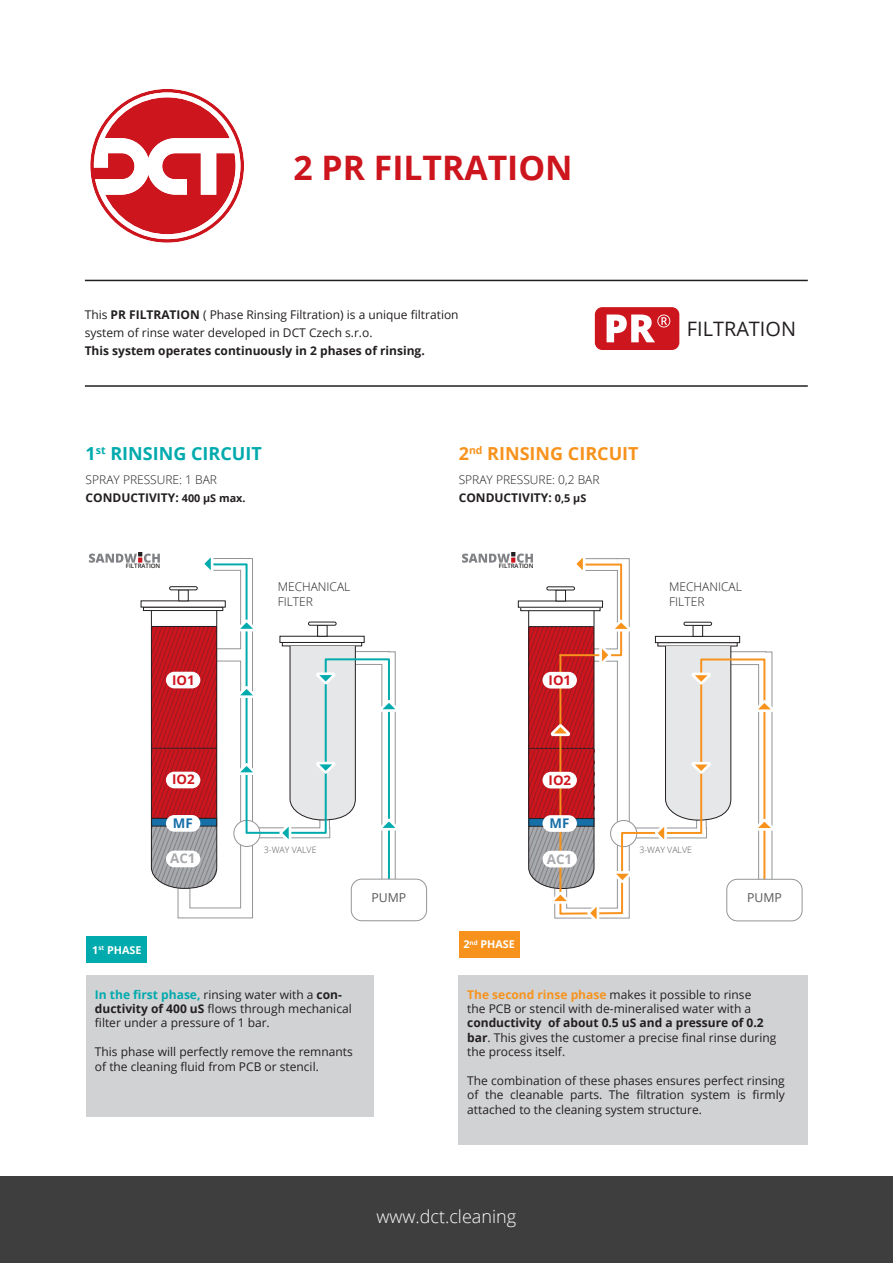
<style>
.page{position:relative;width:893px;height:1263px;background:#fff}
.page>*{position:absolute;margin:0;border:0;box-sizing:border-box;transform-origin:0 0}
.t1{font:700 33.75px "Open Sans";color:#cd151d}
.t2{font:19.95px "Open Sans";color:#231f20}
.t3{font:700 18px "Open Sans";color:#00aaad}
.t4{font:700 18px "Open Sans";color:#f7931d}
.t5{font:300 18px "Open Sans";color:#fff}
.t6{font:700 13.35px "Open Sans";color:#cd151d}
.t7{font:700 13.35px "Open Sans";color:#a8a9ad}
.t8{font:700 13.35px "Open Sans";color:#166fa7}
.t9{font:12.3px "Open Sans";color:#57585a}
.t10{font:12px/14.4px "Open Sans";color:#231f20}
.t11{font:300 12px/18px "Open Sans";color:#231f20}
.t12{font:700 12px "Open Sans";color:#231f20}
.t13{font:700 10.8px "Open Sans";color:#fff}
.t14{font:300 8.85px "Open Sans";color:#57585a}
.t15{font:600 6px "Open Sans";color:#231f20}
.s1{font-weight:700}
.s2{font-weight:700;font-size:10.8px}
.s3{font-weight:700;color:#00aaad}
.s4{font-style:inherit}
.s5{font-weight:700;color:#f7931d}
</style>
<div class="page">
<div style="left:0;top:1177px;width:893px;height:86px;background:#3e3e3f"></div>
<svg style="left:178px;top:558px;width:75px;height:360px"></svg>
<div style="left:234px;top:820px;width:26px;height:26px;background:#fff;border-radius:50%"></div>
<div style="left:234px;top:820px;width:26px;height:27px;border:1px solid #939598;border-radius:50%"></div>
<svg style="left:246px;top:563px;width:119px;height:323px"></svg>
<svg style="left:236px;top:616px;width:23px;height:17px"></svg>
<svg style="left:236px;top:682px;width:23px;height:17px"></svg>
<svg style="left:236px;top:759px;width:23px;height:17px"></svg>
<svg style="left:199px;top:557px;width:48px;height:18px"></svg>
<svg style="left:277px;top:645px;width:124px;height:240px"></svg>
<div style="left:143px;top:607px;width:80px;height:4px;border:1px solid #231f20"></div>
<div style="left:141px;top:601px;width:84px;height:6px;background:#fff"></div>
<div style="left:179px;top:590px;width:9px;height:11px;background:#fff"></div>
<div style="left:178px;top:589px;width:11px;height:12px;border:1px solid #231f20"></div>
<div style="left:169px;top:586px;width:29px;height:4px;border:1px solid #231f20;border-radius:2px"></div>
<svg style="left:151px;top:610px;width:66px;height:279px;background:#b74349"></svg>
<div style="left:152px;top:818px;width:65px;height:8px;background:#166fa7"></div>
<div style="left:151px;top:818px;width:66px;height:8px;border:1px solid #231f20"></div>
<div style="left:166px;top:851px;width:34px;height:16px;background:#fff;border-radius:8px"></div>
<div style="left:166px;top:815px;width:34px;height:17px;background:#fff;border-radius:8px"></div>
<div style="left:166px;top:672px;width:34px;height:16px;background:#fff;border-radius:8px"></div>
<div style="left:166px;top:772px;width:34px;height:16px;background:#fff;border-radius:8px"></div>
<div style="left:351px;top:879px;width:76px;height:42px;background:#fff;border-radius:11px"></div>
<div style="left:351px;top:879px;width:76px;height:42px;border:1px solid #939598;border-radius:11px"></div>
<div style="left:86px;top:936px;width:61px;height:26px;background:#00aaad"></div>
<div style="left:655px;top:636px;width:85px;height:7px;border:1px solid #231f20"></div>
<div style="left:693px;top:625px;width:10px;height:12px;border:1px solid #231f20"></div>
<div style="left:684px;top:622px;width:28px;height:4px;border:1px solid #231f20;border-radius:2px"></div>
<svg style="left:653px;top:645px;width:123px;height:239px"></svg>
<div style="left:727px;top:879px;width:75px;height:42px;background:#fff;border-radius:11px"></div>
<div style="left:726px;top:879px;width:76px;height:42px;border:1px solid #939598;border-radius:11px"></div>
<div style="left:459px;top:931px;width:61px;height:26px;background:#f7931d"></div>
<div style="left:86px;top:975px;width:288px;height:141px;background:#d1d2d4"></div>
<div style="left:459px;top:975px;width:349px;height:170px;background:#d1d2d4"></div>
<div style="left:595px;top:307px;width:84px;height:43px;background:#cd151d;border-radius:7px"></div>
<svg style="left:607px;top:314px;width:63px;height:28px"></svg>
<svg style="left:89px;top:552px;width:71px;height:11px"></svg>
<svg style="left:462px;top:552px;width:171px;height:369px"></svg>
<hr style="left:85px;top:280px;width:723px;height:1px;background:#231f20">
<hr style="left:85px;top:385px;width:723px;height:2px;background:#231f20">
<svg style="left:90px;top:89px;width:154px;height:154px"></svg>
<h1 class="t1" style="left:293px;top:144px;width:281px">2 PR FILTRATION</h1>
<p class="t10" style="left:85px;top:305px;width:375px;line-height:18px">This <span class="s1">PR FILTRATION</span> ( Phase Rinsing Filtration) is a unique filtration system of rinse water developed in DCT Czech s.r.o.</p>
<p class="t12" style="left:85px;top:342px;width:342px">This system operates continuously in 2 phases of rinsing.</p>
<h2 class="t2" style="left:687px;top:315px;width:111px">FILTRATION</h2>
<h3 class="t3" style="left:86px;top:441px;width:178px">1<sup>st</sup> RINSING CIRCUIT</h3>
<p class="t11" style="left:86px;top:470px;width:161px">SPRAY PRESSURE: 1 BAR<br><span class="s1">CONDUCTIVITY:</span> <span class="s2">400 µS max.</span></p>
<h3 class="t4" style="left:459px;top:441px;width:181px">2<sup>nd</sup> RINSING CIRCUIT</h3>
<p class="t11" style="left:459px;top:470px;width:142px">SPRAY PRESSURE: 0,2 BAR<br><span class="s1">CONDUCTIVITY:</span> <span class="s2">0,5 µS</span></p>
<p class="t15" style="left:126px;top:562px;width:36px">FILTRATION</p>
<p class="t15" style="left:499px;top:562px;width:36px">FILTRATION</p>
<p class="t6" style="left:172px;top:670px;width:24px">IO1</p>
<p class="t11" style="left:278px;top:579px;width:74px;line-height:15px">MECHANICAL<br>FILTER</p>
<p class="t6" style="left:549px;top:670px;width:24px">IO1</p>
<p class="t11" style="left:669px;top:579px;width:74px;line-height:15px">MECHANICAL<br>FILTER</p>
<p class="t6" style="left:172px;top:770px;width:24px">IO2</p>
<p class="t8" style="left:173px;top:813px;width:21px">MF</p>
<p class="t6" style="left:549px;top:770px;width:24px">IO2</p>
<p class="t8" style="left:549px;top:814px;width:21px">MF</p>
<p class="t7" style="left:170px;top:849px;width:27px">AC1</p>
<p class="t14" style="left:264px;top:844px;width:54px">3-WAY VALVE</p>
<p class="t7" style="left:547px;top:849px;width:27px">AC1</p>
<p class="t14" style="left:639px;top:844px;width:54px">3-WAY VALVE</p>
<p class="t9" style="left:371px;top:889px;width:36px">PUMP</p>
<p class="t9" style="left:747px;top:889px;width:36px">PUMP</p>
<p class="t13" style="left:92px;top:942px;width:51px">1<sup>st</sup> PHASE</p>
<p class="t13" style="left:463px;top:937px;width:53px">2<sup>nd</sup> PHASE</p>
<p class="t10" style="left:95px;top:987px;width:258px"><span class="s3">In the first phase,</span> rinsing water with a <span class="s1">con&shy;ductivity of 400 uS</span> flows through mechanical filter under a pressure of 1 bar.</p>
<p class="t10" style="left:95px;top:1044px;width:259px">This phase will perfectly remove the remnants of the cleaning fluid from PCB or <span class="s4">stencil</span>.</p>
<p class="t10" style="left:467px;top:987px;width:311px"><span class="s5">The second rinse phase</span> makes it possible to rinse<br>the PCB or <span class="s4">stencil</span> with de-mineralised water with a <span class="s1">conductivity of about 0.5 uS and a pressure of 0.2 bar</span>. This gives the customer a precise final rinse during the process itself.</p>
<p class="t10" style="left:467px;top:1073px;width:319px;text-align:justify">The combination of these phases ensures perfect rinsing of the <span class="s4">clean</span>able parts. The filtration system is firmly attached to the <span class="s4">cleaning system</span> structure.</p>
<h3 class="t5" style="left:376px;top:1204px;width:141px">www.dct.cleaning</h3>
</div>
